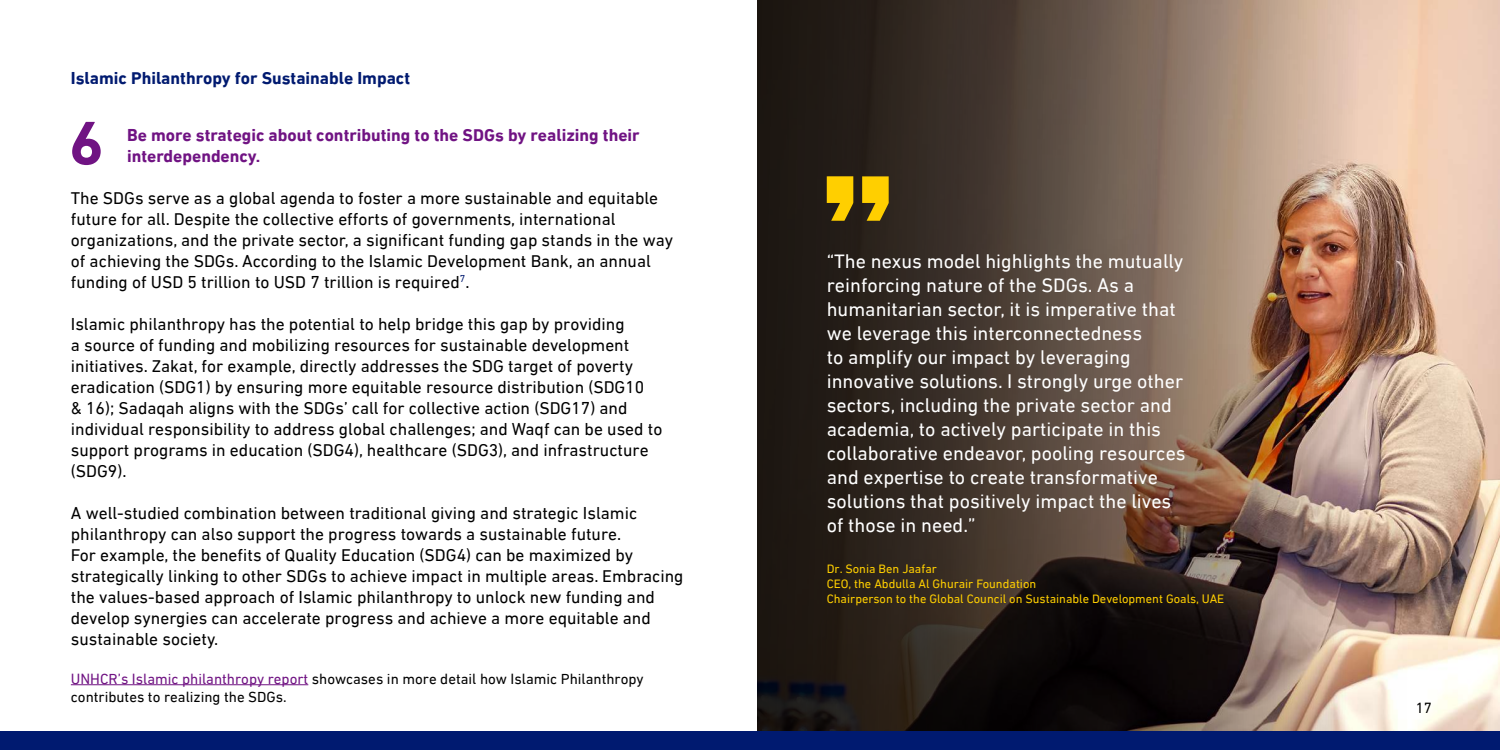
<style>
.page{position:relative;width:1500px;height:750px;background:#fff}
.page>*{position:absolute;margin:0;border:0;box-sizing:border-box;transform-origin:0 0}
.t1{font:700 62.5px "DIN Next LT Arabic";color:#701383}
.t2{font:20px/24px "DIN Next LT Arabic";color:#fff}
.t3{font:17.5px/21px "DIN Next LT Arabic";color:#000}
.t4{font:700 17.5px/21px "DIN Next LT Arabic";color:#701383}
.t5{font:700 17.5px "DIN Next LT Arabic";color:#001a70}
.t6{font:15px/18px "DIN Next LT Arabic";color:#000}
.t7{font:12.5px/15px "DIN Next LT Arabic";color:#ffcf00}
.s1{color:#701383}
</style>
<div class="page">
<img style="left:757px;top:0;width:743px;height:732px">
<img style="left:757px;top:1px;width:650px;height:731px">
<div style="left:1px;top:732px;width:1499px;height:18px;background:#001a70"></div>
<hr style="left:71px;top:684px;width:237px;height:1px;background:#701383">
<svg style="left:827px;top:176px;width:26px;height:45px"></svg>
<svg style="left:862px;top:176px;width:27px;height:45px"></svg>
<p class="t5" style="left:71px;top:68px;width:341px">Islamic Philanthropy for Sustainable Impact</p>
<h1 class="t1" style="left:69px;top:106px;width:36px">6</h1>
<p class="t4" style="left:127px;top:124px;width:514px">Be more strategic about contributing to the SDGs by realizing their interdependency.</p>
<p class="t3" style="left:71px;top:187px;width:604px">The SDGs serve as a global agenda to foster a more sustainable and equitable future for all. Despite the collective efforts of governments, international organizations, and the private sector, a significant funding gap stands in the way of achieving the SDGs. According to the Islamic Development Bank, an annual funding of USD 5 trillion to USD 7 trillion is required<sup>7</sup>.</p>
<p class="t3" style="left:71px;top:313px;width:593px">Islamic philanthropy has the potential to help bridge this gap by providing<br>a source of funding and mobilizing resources for sustainable development initiatives. Zakat, for example, directly addresses the SDG target of poverty eradication (SDG1) by ensuring more equitable resource distribution (SDG10<br>&amp; 16); Sadaqah aligns with the SDGs’ call for collective action (SDG17) and individual responsibility to address global challenges; and Waqf can be used to support programs in education (SDG4), healthcare (SDG3), and infrastructure (SDG9).</p>
<p class="t3" style="left:71px;top:502px;width:614px">A well-studied combination between traditional giving and strategic Islamic philanthropy can also support the progress towards a sustainable future.<br>For example, the benefits of Quality Education (SDG4) can be maximized by strategically linking to other SDGs to achieve impact in multiple areas. Embracing the values-based approach of Islamic philanthropy to unlock new funding and develop synergies can accelerate progress and achieve a more equitable and sustainable society.</p>
<p class="t6" style="left:71px;top:669px;width:574px"><span class="s1">UNHCR’s Islamic philanthropy report</span> showcases in more detail how Islamic Philanthropy contributes to realizing the SDGs.</p>
<p class="t2" style="left:827px;top:249px;width:361px">“The nexus model highlights the mutually reinforcing nature of the SDGs. As a humanitarian sector, it is imperative that we leverage this interconnectedness<br>to amplify our impact by leveraging innovative solutions. I strongly urge other sectors, including the private sector and academia, to actively participate in this collaborative endeavor, pooling resources and expertise to create transformative solutions that positively impact the lives of those in need.”</p>
<p class="t7" style="left:827px;top:561px;width:399px">Dr. Sonia Ben Jaafar<br>CEO, the Abdulla Al Ghurair Foundation<br>Chairperson to the Global Council on Sustainable Development Goals, UAE</p>
<p class="t6" style="left:1416px;top:698px;width:18px">17</p>
</div>
